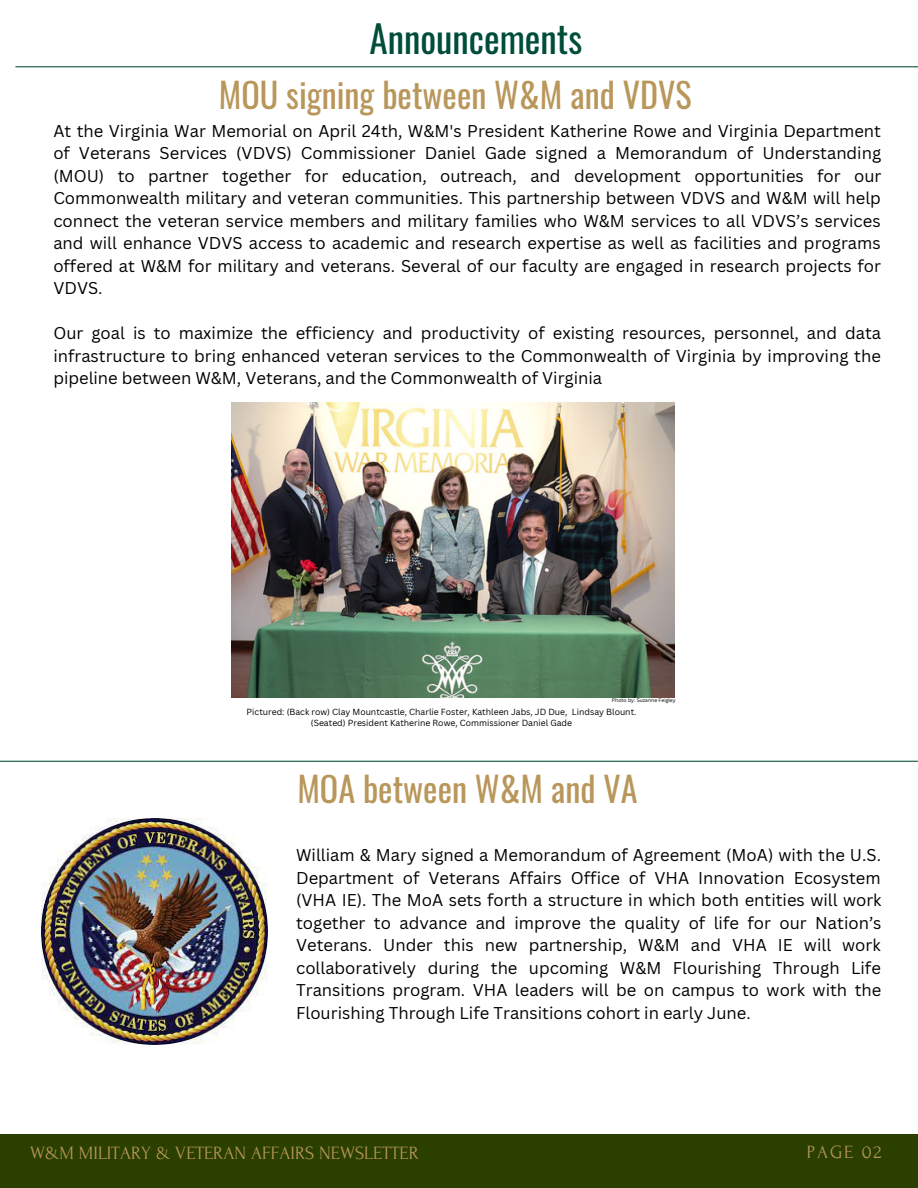
<style>
.page{position:relative;width:918px;height:1188px;background:#fff}
.page>*{position:absolute;margin:0;border:0;box-sizing:border-box;transform-origin:0 0}
.t1{font:37.2px "Oswald";color:#004e38}
.t2{font:34.2px "Oswald";color:#b9975b}
.t3{font:18.75px "Forum";color:#b9975b}
.t4{font:16.65px/22.5px "Canva Sans";color:#000;text-align:justify}
.t5{font:8.7px "Canva Sans";color:#000}
.t6{font:5.1px "Canva Sans";color:#000}
</style>
<div class="page">
<hr style="left:15px;top:66px;width:903px;height:1px;background:#115740">
<div style="left:0;top:1134px;width:918px;height:54px;background:#2b4000"></div>
<img style="left:231px;top:402px;width:444px;height:296px">
<hr style="left:0;top:761px;width:918px;height:1px;background:#115740">
<img style="left:41px;top:818px;width:226px;height:226px">
<p class="t1" style="left:370px;top:9px;width:214px">Announcements</p>
<p class="t2" style="left:219px;top:68px;width:474px">MOU signing between W&amp;M and VDVS</p>
<p class="t4" style="left:53px;top:119px;width:830px">At the Virginia War Memorial on April 24th, W&amp;M's President Katherine Rowe and Virginia Department of Veterans Services (VDVS) Commissioner Daniel Gade signed a Memorandum of Understanding (MOU) to partner together for education, outreach, and development opportunities for our Commonwealth military and veteran communities. This partnership between VDVS and W&amp;M will help connect the veteran service members and military families who W&amp;M services to all VDVS’s services and will enhance VDVS access to academic and research expertise as well as facilities and programs offered at W&amp;M for military and veterans. Several of our faculty are engaged in research projects for VDVS.</p>
<p class="t4" style="left:53px;top:321px;width:829px">Our goal is to maximize the efficiency and productivity of existing resources, personnel, and data infrastructure to bring enhanced veteran services to the Commonwealth of Virginia by improving the pipeline between W&amp;M, Veterans, and the Commonwealth of Virginia</p>
<p class="t6" style="left:612px;top:697px;width:65px">Photo by: Suzanne Feigley</p>
<p class="t5" style="left:247px;top:706px;width:391px">Pictured: (Back row) Clay Mountcastle, Charlie Foster, Kathleen Jabs, JD Due, Lindsay Blount.</p>
<p class="t5" style="left:311px;top:717px;width:263px">(Seated) President Katherine Rowe, Commissioner Daniel Gade</p>
<p class="t2" style="left:297px;top:763px;width:342px">MOA between W&amp;M and VA</p>
<p class="t4" style="left:296px;top:844px;width:587px">William &amp; Mary signed a Memorandum of Agreement (MoA) with the U.S.<br>Department of Veterans Affairs Office of VHA Innovation Ecosystem (VHA IE). The MoA sets forth a structure in which both entities will work together to advance and improve the quality of life for our Nation’s Veterans. Under this new partnership, W&amp;M and VHA IE will work collaboratively during the upcoming W&amp;M Flourishing Through Life Transitions program. VHA leaders will be on campus to work with the Flourishing Through Life Transitions cohort in early June.</p>
<p class="t3" style="left:30px;top:1143px;width:390px">W&amp;M MILITARY &amp; VETERAN AFFAIRS NEWSLETTER</p>
<p class="t3" style="left:807px;top:1142px;width:76px">PAGE 02</p>
</div>
